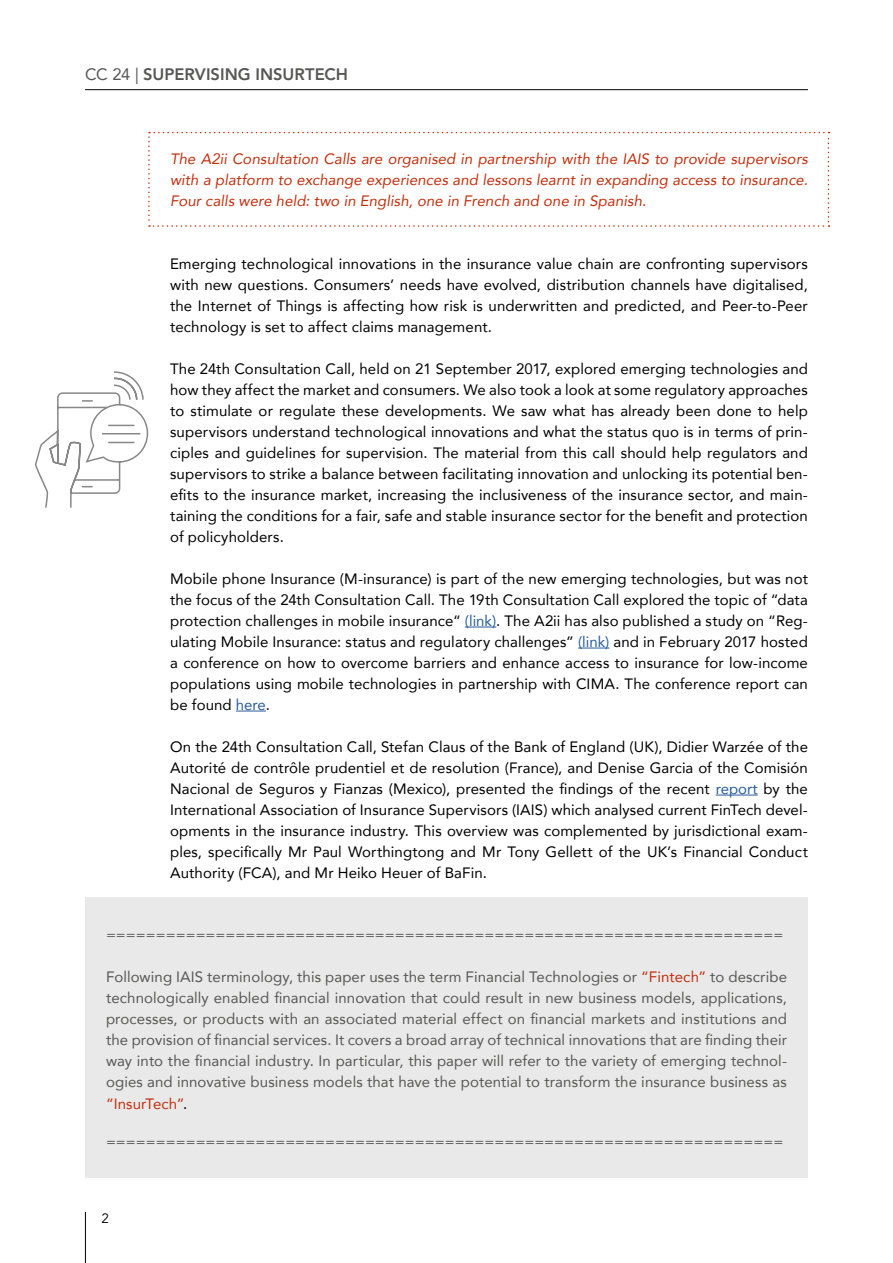
<style>
.page{position:relative;width:893px;height:1263px;background:#fff}
.page>*{position:absolute;margin:0;border:0;box-sizing:border-box;transform-origin:0 0}
.t1{font:800 16.5px "Avenir";color:#575756}
.t2{font:15px/21px "Avenir";letter-spacing:.005em;color:#000;text-align:justify}
.t3{font:15px/21px "Avenir";letter-spacing:.01em;color:#575756;text-align:justify}
.t4{font:italic 15px/21px "Avenir";letter-spacing:.005em;color:#c22e0c;text-align:justify}
.t5{font:15px "Avenir";color:#575756}
.t6{font:15px "Avenir";letter-spacing:.01em;color:#c22e0c}
.t7{font:13.5px "Avenir";color:#000}
.s1{font-weight:400}
.s2{color:#275b9b}
.s3{color:#c22e0c}
.s4{color:#000}
</style>
<div class="page">
<hr style="left:85px;top:1212px;width:1px;height:51px;background:#000">
<hr style="left:85px;top:89px;width:723px;height:1px;background:#000">
<hr style="left:465px;top:627px;width:31px;height:1px;background:#275b9b">
<hr style="left:578px;top:648px;width:31px;height:1px;background:#275b9b">
<hr style="left:236px;top:711px;width:30px;height:1px;background:#275b9b">
<hr style="left:716px;top:795px;width:42px;height:1px;background:#275b9b">
<svg style="left:148px;top:132px;width:681px;height:95px"></svg>
<svg style="left:35px;top:371px;width:114px;height:137px"></svg>
<div style="left:85px;top:897px;width:723px;height:281px;background:#e9e9e9"></div>
<p class="t1" style="left:85px;top:65px;width:265px"><span class="s1">CC 24 |</span> SUPERVISING INSURTECH</p>
<p class="t4" style="left:170px;top:148px;width:639px">The A2ii Consultation Calls are organised in partnership with the IAIS to provide supervisors with a platform to exchange experiences and lessons learnt in expanding access to insurance.<br>Four calls were held: two in English, one in French and one in Spanish.</p>
<p class="t2" style="left:170px;top:253px;width:639px">Emerging technological innovations in the insurance value chain are confronting supervisors with new questions. Consumers’ needs have evolved, distribution channels have digitalised, the Internet of Things is affecting how risk is underwritten and predicted, and Peer-to-Peer technology is set to affect claims management.</p>
<p class="t2" style="left:170px;top:358px;width:639px">The 24th Consultation Call, held on 21 September 2017, explored emerging technologies and how they affect the market and consumers. We also took a look at some regulatory approaches to stimulate or regulate these developments. We saw what has already been done to help supervisors understand technological innovations and what the status quo is in terms of prin&shy;ciples and guidelines for supervision. The material from this call should help regulators and supervisors to strike a balance between facilitating innovation and unlocking its potential ben&shy;efits to the insurance market, increasing the inclusiveness of the insurance sector, and main&shy;taining the conditions for a fair, safe and stable insurance sector for the benefit and protection of policyholders.</p>
<p class="t2" style="left:170px;top:568px;width:639px">Mobile phone Insurance (M-insurance) is part of the new emerging technologies, but was not the focus of the 24th Consultation Call. The 19th Consultation Call explored the topic of “data protection challenges in mobile insurance“ <span class="s2">(link)</span>. The A2ii has also published a study on “Reg&shy;ulating Mobile Insurance: status and regulatory challenges” <span class="s2">(link)</span> and in February 2017 hosted a conference on how to overcome barriers and enhance access to insurance for low-income populations using mobile technologies in partnership with CIMA. The conference report can be found <span class="s2">here</span>.</p>
<p class="t2" style="left:170px;top:736px;width:639px">On the 24th Consultation Call, Stefan Claus of the Bank of England (UK), Didier Warzée of the Autorité de contrôle prudentiel et de resolution (France), and Denise Garcia of the Comisión Nacional de Seguros y Fianzas (Mexico), presented the findings of the recent <span class="s2">report</span> by the International Association of Insurance Supervisors (IAIS) which analysed current FinTech devel&shy;opments in the insurance industry. This overview was complemented by jurisdictional exam&shy;ples, specifically Mr Paul Worthingtong and Mr Tony Gellett of the UK’s Financial Conduct Authority (FCA), and Mr Heiko Heuer of BaFin.</p>
<p class="t5" style="left:106px;top:926px;width:679px">====================================================================</p>
<p class="t3" style="left:106px;top:966px;width:682px">Following IAIS terminology, this paper uses the term Financial Technologies or <span class="s3">“Fintech”</span> to describe technologically enabled financial innovation that could result in new business models, applications, processes, or products with an associated material effect on financial markets and institutions and the provision of financial services. It covers a broad array of technical innovations that are finding their way into the financial industry. In particular, this paper will refer to the variety of emerging technol&shy;ogies and innovative business models that have the potential to transform the insurance business as</p>
<p class="t6" style="left:106px;top:1092px;width:83px">“InsurTech”<span class="s4">.</span></p>
<p class="t5" style="left:106px;top:1133px;width:679px">====================================================================</p>
<p class="t7" style="left:101px;top:1210px;width:9px">2</p>
</div>
